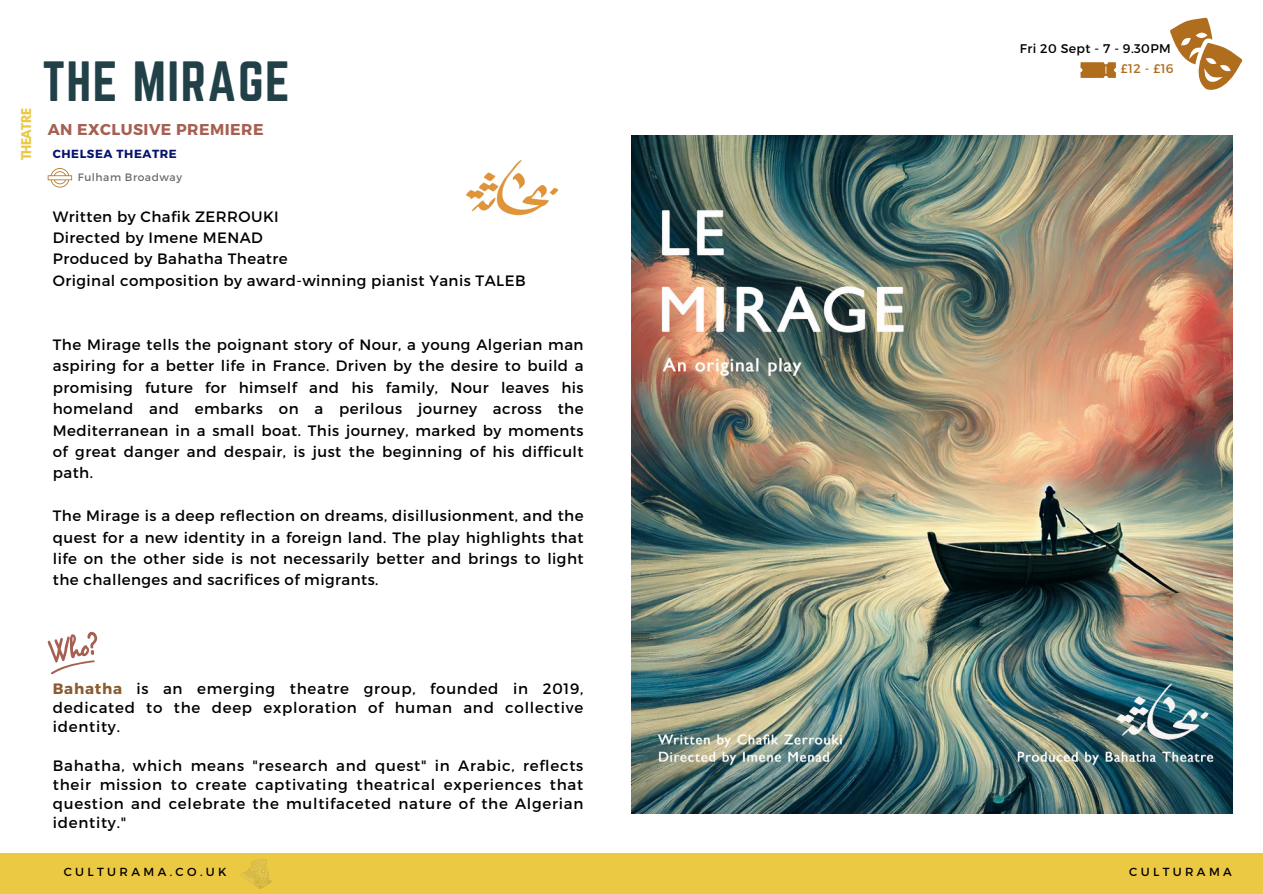
<style>
.page{position:relative;width:1263px;height:894px;background:#fff}
.page>*{position:absolute;margin:0;border:0;box-sizing:border-box;transform-origin:0 0}
.t1{font:49.5px "Norwester";letter-spacing:.03em;color:#224047}
.t2{font:700 15.6px "Montserrat";letter-spacing:.03em;color:#a66051}
.t3{font:15px/21.3px "Montserrat";letter-spacing:.03em;color:#000;text-align:justify}
.t4{font:12.6px "Montserrat";letter-spacing:.03em;color:#000}
.t5{font:12.6px "Montserrat";color:#b06d1e}
.t6{font:700 12px "League Spartan";letter-spacing:-.05em;color:#ebc943}
.t7{font:11.7px "Montserrat";letter-spacing:.29em;color:#000}
.t8{font:700 11.7px "Montserrat";letter-spacing:.05em;color:#05126e}
.t9{font:10.65px "Montserrat";letter-spacing:.05em;color:#6d6d6d}
.s1{font-weight:700;color:#8a5c30}
</style>
<div class="page">
<div style="left:0;top:853px;width:1263px;height:40px;background:#ebc943"></div>
<img style="left:242px;top:859px;width:29px;height:29px">
<svg style="left:1080px;top:62px;width:36px;height:16px"></svg>
<svg style="left:48px;top:631px;width:49px;height:43px"></svg>
<svg style="left:1170px;top:17px;width:73px;height:73px"></svg>
<img style="left:631px;top:135px;width:601px;height:677px">
<svg style="left:48px;top:168px;width:24px;height:19px"></svg>
<img style="left:466px;top:159px;width:93px;height:57px">
<h3 class="t6" style="left:20px;top:160px;width:53px;rotate:-90deg">THEATRE</h3>
<h6 class="t1" style="left:42px;top:52px;width:249px">THE MIRAGE</h6>
<h6 class="t2" style="left:48px;top:119px;width:217px">AN EXCLUSIVE PREMIERE</h6>
<h3 class="t8" style="left:53px;top:146px;width:126px">CHELSEA THEATRE</h3>
<p class="t9" style="left:78px;top:170px;width:106px">Fulham Broadway</p>
<p class="t3" style="left:53px;top:205px;width:474px;text-align:left">Written by Chafik ZERROUKI<br>Directed by Imene MENAD<br>Produced by Bahatha Theatre<br>Original composition by award-winning pianist Yanis TALEB</p>
<h1 class="t3" style="left:53px;top:333px;width:532px">The Mirage tells the poignant story of Nour, a young Algerian man aspiring for a better life in France. Driven by the desire to build a promising future for himself and his family, Nour leaves his homeland and embarks on a perilous journey across the Mediterranean in a small boat. This journey, marked by moments of great danger and despair, is just the beginning of his difficult path.</h1>
<p class="t3" style="left:53px;top:504px;width:532px">The Mirage is a deep reflection on dreams, disillusionment, and the quest for a new identity in a foreign land. The play highlights that life on the other side is not necessarily better and brings to light the challenges and sacrifices of migrants.</p>
<p class="t4" style="left:1020px;top:40px;width:152px">Fri 20 Sept - 7 - 9.30PM</p>
<h3 class="t5" style="left:1121px;top:60px;width:54px">£12 - £16</h3>
<h2 class="t3" style="left:53px;top:678px;width:532px;line-height:19.2px"><span class="s1">Bahatha</span> is an emerging theatre group, founded in 2019, dedicated to the deep exploration of human and collective identity.</h2>
<p class="t3" style="left:53px;top:754px;width:532px;line-height:19.2px">Bahatha, which means "research and quest" in Arabic, reflects their mission to create captivating theatrical experiences that question and celebrate the multifaceted nature of the Algerian identity."</p>
<p class="t7" style="left:64px;top:864px;width:165px">CULTURAMA.CO.UK</p>
<h4 class="t7" style="left:1129px;top:864px;width:104px">CULTURAMA</h4>
</div>
